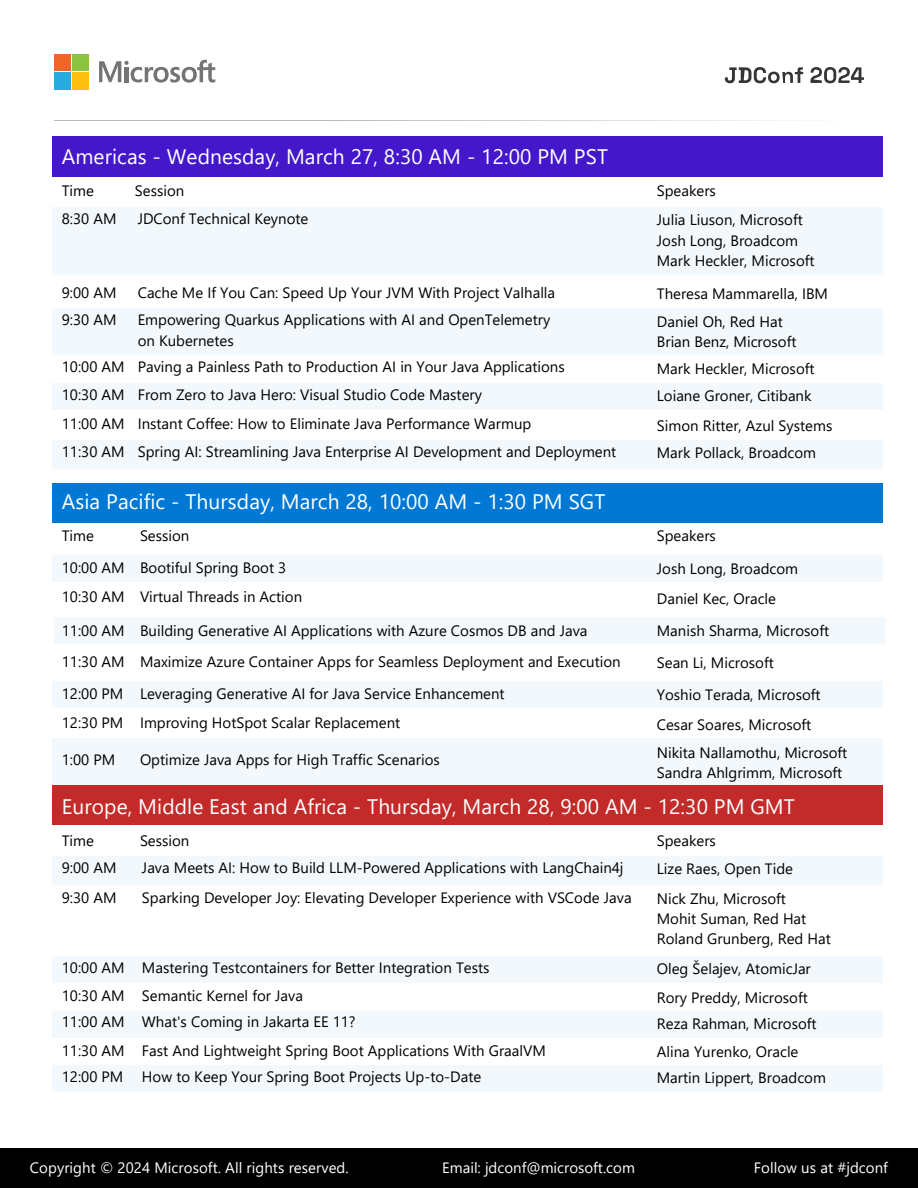
<style>
.page{position:relative;width:918px;height:1188px;background:#fff}
.page>*{position:absolute;margin:0;border:0;box-sizing:border-box;transform-origin:0 0}
.t1{font:21px "Segoe UI";letter-spacing:.005em;color:#fff}
.t2{font:15px/20.2px "Segoe UI";color:#000}
.t3{font:15px "Segoe UI";letter-spacing:.005em;color:#fff}
.s1{font-family:"Canva Sans";font-size:19.8px;color:#000}
</style>
<div class="page">
<svg style="left:99px;top:60px;width:116px;height:23px"></svg>
<div style="left:54px;top:54px;width:17px;height:17px;background:#ee6623"></div>
<div style="left:72px;top:54px;width:17px;height:17px;background:#89c340"></div>
<div style="left:54px;top:73px;width:17px;height:16px;background:#28a9e0"></div>
<div style="left:72px;top:73px;width:17px;height:16px;background:#ffbf12"></div>
<svg style="left:54px;top:120px;width:730px;height:1px"></svg>
<svg style="left:810px;top:67px;width:54px;height:16px"></svg>
<svg style="left:725px;top:67px;width:78px;height:16px"></svg>
<div style="left:52px;top:136px;width:830px;height:40px;background:#4417cb"></div>
<div style="left:52px;top:207px;width:830px;height:68px;background:#f2f8fc"></div>
<div style="left:52px;top:309px;width:830px;height:47px;background:#f2f8fc"></div>
<div style="left:52px;top:355px;width:830px;height:27px;background:#fff"></div>
<div style="left:52px;top:383px;width:830px;height:27px;background:#f2f8fc"></div>
<div style="left:52px;top:440px;width:830px;height:29px;background:#f2f8fc"></div>
<div style="left:52px;top:483px;width:830px;height:40px;background:#0078d4"></div>
<div style="left:52px;top:555px;width:830px;height:27px;background:#f2f8fc"></div>
<div style="left:52px;top:738px;width:830px;height:48px;background:#f2f8fc"></div>
<div style="left:54px;top:617px;width:831px;height:27px;background:#f2f8fc"></div>
<div style="left:52px;top:681px;width:830px;height:27px;background:#f2f8fc"></div>
<div style="left:52px;top:785px;width:830px;height:40px;background:#c22b29"></div>
<div style="left:52px;top:856px;width:830px;height:29px;background:#f2f8fc"></div>
<div style="left:52px;top:956px;width:830px;height:27px;background:#f2f8fc"></div>
<div style="left:52px;top:1011px;width:830px;height:27px;background:#f2f8fc"></div>
<div style="left:52px;top:1065px;width:830px;height:27px;background:#f2f8fc"></div>
<div style="left:0;top:1149px;width:918px;height:39px;background:#000"></div>
<h1 class="t1" style="left:62px;top:142px;width:548px">Americas - Wednesday, March 27, 8:30 AM - 12:00 PM PST</h1>
<p class="t2" style="left:62px;top:180px;width:34px">Time</p>
<p class="t2" style="left:135px;top:180px;width:51px">Session</p>
<p class="t2" style="left:657px;top:180px;width:61px">Speakers</p>
<p class="t2" style="left:138px;top:208px;width:172px">JDConf Technical Keynote</p>
<p class="t2" style="left:657px;top:209px;width:159px">Julia Liuson, Microsoft<br>Josh Long, Broadcom<br>Mark Heckler, Microsoft</p>
<p class="t2" style="left:62px;top:208px;width:56px">8:30 AM</p>
<p class="t2" style="left:62px;top:281px;width:56px">9:00 AM</p>
<p class="t2" style="left:138px;top:281px;width:419px">Cache Me If You Can: Speed Up Your JVM With Project Valhalla</p>
<p class="t2" style="left:657px;top:283px;width:173px">Theresa Mammarella, IBM</p>
<p class="t2" style="left:138px;top:309px;width:414px">Empowering Quarkus Applications with AI and OpenTelemetry on Kubernetes</p>
<p class="t2" style="left:657px;top:310px;width:141px">Daniel Oh, Red Hat<br>Brian Benz, Microsoft</p>
<p class="t2" style="left:62px;top:309px;width:56px">9:30 AM</p>
<p class="t2" style="left:62px;top:356px;width:504px">10:00 AM Paving a Painless Path to Production AI in Your Java Applications</p>
<p class="t2" style="left:657px;top:357px;width:159px">Mark Heckler, Microsoft</p>
<p class="t2" style="left:62px;top:384px;width:422px">10:30 AM From Zero to Java Hero: Visual Studio Code Mastery</p>
<p class="t2" style="left:657px;top:385px;width:156px">Loiane Groner, Citibank</p>
<p class="t2" style="left:62px;top:413px;width:471px">11:00 AM Instant Coffee: How to Eliminate Java Performance Warmup</p>
<p class="t2" style="left:657px;top:415px;width:177px">Simon Ritter, Azul Systems</p>
<p class="t2" style="left:62px;top:441px;width:556px">11:30 AM Spring AI: Streamlining Java Enterprise AI Development and Deployment</p>
<p class="t2" style="left:657px;top:442px;width:161px">Mark Pollack, Broadcom</p>
<h1 class="t1" style="left:62px;top:487px;width:545px">Asia Pacific - Thursday, March 28, 10:00 AM - 1:30 PM SGT</h1>
<p class="t2" style="left:140px;top:525px;width:51px">Session</p>
<p class="t2" style="left:657px;top:525px;width:61px">Speakers</p>
<p class="t2" style="left:62px;top:556px;width:226px">10:00 AM Bootiful Spring Boot 3</p>
<p class="t2" style="left:657px;top:558px;width:143px">Josh Long, Broadcom</p>
<p class="t2" style="left:62px;top:586px;width:242px">10:30 AM Virtual Threads in Action</p>
<p class="t2" style="left:657px;top:587px;width:121px">Daniel Kec, Oracle</p>
<p class="t2" style="left:62px;top:525px;width:34px">Time</p>
<p class="t2" style="left:140px;top:620px;width:449px">Building Generative AI Applications with Azure Cosmos DB and Java</p>
<p class="t2" style="left:657px;top:620px;width:174px">Manish Sharma, Microsoft</p>
<p class="t2" style="left:62px;top:615px;width:560px;line-height:30.8px">11:00 AM<br>11:30 AM Maximize Azure Container Apps for Seamless Deployment and Execution</p>
<p class="t2" style="left:657px;top:652px;width:119px">Sean Li, Microsoft</p>
<p class="t2" style="left:62px;top:683px;width:444px">12:00 PM Leveraging Generative AI for Java Service Enhancement</p>
<p class="t2" style="left:657px;top:684px;width:165px">Yoshio Terada, Microsoft</p>
<p class="t2" style="left:62px;top:712px;width:340px">12:30 PM Improving HotSpot Scalar Replacement</p>
<p class="t2" style="left:657px;top:713px;width:156px">Cesar Soares, Microsoft</p>
<p class="t2" style="left:62px;top:748px;width:55px">1:00 PM</p>
<p class="t2" style="left:140px;top:748px;width:301px">Optimize Java Apps for High Traffic Scenarios</p>
<p class="t2" style="left:657px;top:741px;width:192px">Nikita Nallamothu, Microsoft<br>Sandra Ahlgrimm, Microsoft</p>
<h1 class="t1" style="left:62px;top:792px;width:735px">Europe, Middle East and Africa - Thursday, March 28, 9:00 AM - 12:30 PM GMT</h1>
<p class="t2" style="left:62px;top:829px;width:34px">Time</p>
<p class="t2" style="left:140px;top:829px;width:51px">Session</p>
<p class="t2" style="left:657px;top:829px;width:61px">Speakers</p>
<p class="t2" style="left:62px;top:857px;width:56px">9:00 AM</p>
<p class="t2" style="left:142px;top:857px;width:483px">Java Meets AI: How to Build LLM-Powered Applications with LangChain4j</p>
<p class="t2" style="left:657px;top:858px;width:138px">Lize Raes, Open Tide</p>
<p class="t2" style="left:142px;top:886px;width:491px">Sparking Developer Joy: Elevating Developer Experience with VSCode Java</p>
<p class="t2" style="left:657px;top:888px;width:176px">Nick Zhu, Microsoft<br>Mohit Suman, Red Hat<br>Roland Grunberg, Red Hat</p>
<p class="t2" style="left:62px;top:886px;width:56px">9:30 AM</p>
<p class="t2" style="left:62px;top:957px;width:429px">10:00 AM Mastering Testcontainers for Better Integration Tests</p>
<p class="t2" style="left:657px;top:958px;width:155px">Oleg Šelajev, AtomicJar</p>
<p class="t2" style="left:62px;top:985px;width:243px">10:30 AM Semantic Kernel for Java</p>
<p class="t2" style="left:657px;top:986px;width:152px">Rory Preddy, Microsoft</p>
<p class="t2" style="left:62px;top:1011px;width:295px">11:00 AM What's Coming in Jakarta EE 11?</p>
<p class="t2" style="left:657px;top:1012px;width:161px">Reza Rahman, Microsoft</p>
<p class="t2" style="left:62px;top:1039px;width:486px">11:30 AM Fast And Lightweight Spring Boot Applications With GraalVM</p>
<p class="t2" style="left:657px;top:1041px;width:143px">Alina Yurenko, Oracle</p>
<p class="t2" style="left:62px;top:1065px;width:421px">12:00 PM How to Keep Your Spring Boot Projects Up-to-Date</p>
<p class="t2" style="left:657px;top:1067px;width:171px">Martin Lippert, Broadcom</p>
<p class="t3" style="left:30px;top:1157px;width:320px">Copyright © 2024 Microsoft. All rights reserved.</p>
<p class="t3" style="left:442px;top:1156px;width:194px">E<span class="s1">d</span>m<span class="s1">d</span>ail: jdconf@microsoft.com</p>
<p class="t3" style="left:754px;top:1157px;width:136px">Follow us at #jdconf</p>
</div>
